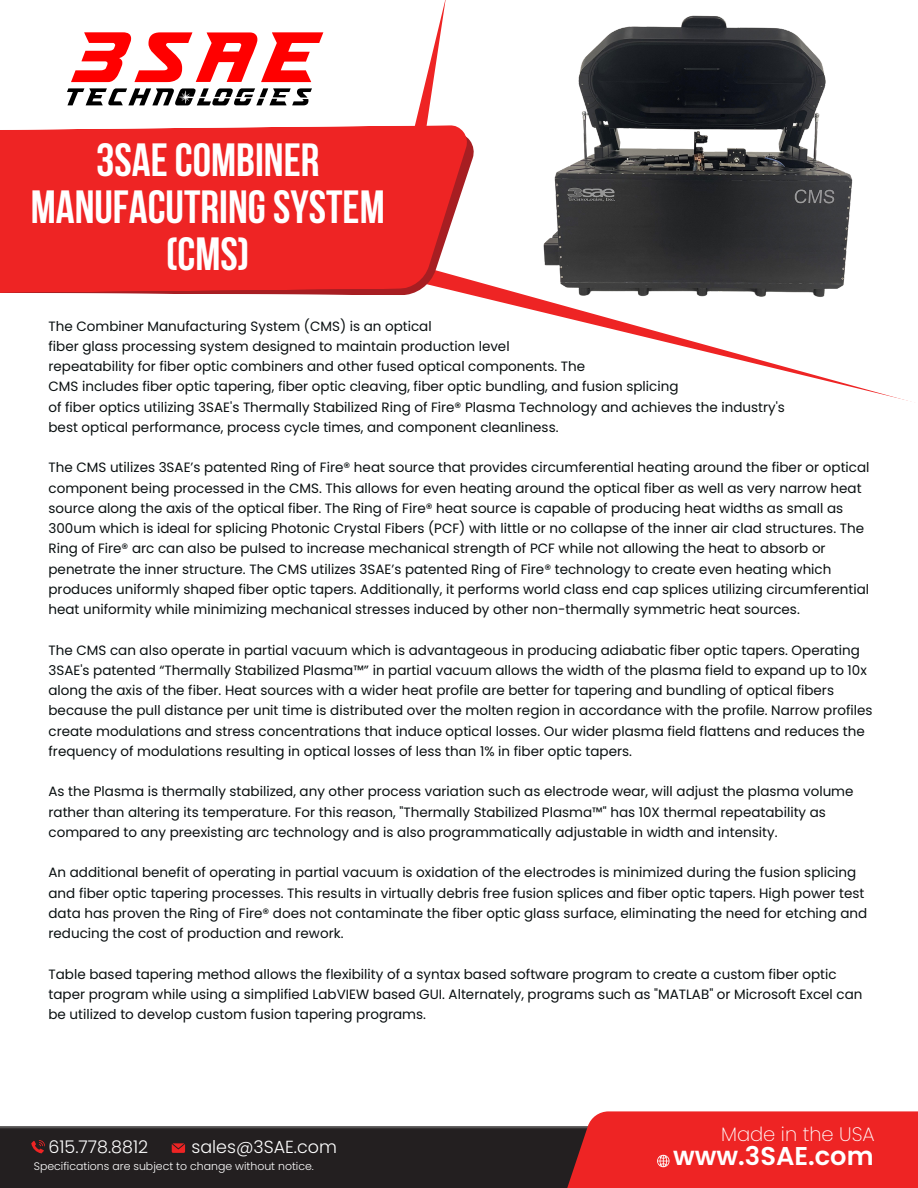
<style>
.page{position:relative;width:918px;height:1188px;background:#fff}
.page>*{position:absolute;margin:0;border:0;box-sizing:border-box;transform-origin:0 0}
.t1{font:700 46.35px/47px "Bebas Neue";color:#fff;text-align:center}
.t2{font:600 25.65px "Poppins";color:#fff}
.t3{font:200 19.5px "Poppins";color:#fff}
.t4{font:300 17.55px "Poppins";color:#fff}
.t5{font:13.5px/20.2px "Poppins";color:#090f10}
.t6{font:300 10.95px "Poppins";color:#fff}
</style>
<div class="page">
<div style="left:0;top:125px;width:421px;height:169px;background:#ee2424"></div>
<img style="left:421px;top:0;width:440px;height:388px">
<div style="left:0;top:1126px;width:528px;height:62px;background:#231f20"></div>
<div style="left:528px;top:1111px;width:390px;height:77px;background:#ee2424"></div>
<svg style="left:31px;top:1140px;width:14px;height:13px"></svg>
<svg style="left:172px;top:1143px;width:13px;height:9px"></svg>
<svg style="left:657px;top:1155px;width:13px;height:12px"></svg>
<svg style="left:71px;top:32px;width:252px;height:50px"></svg>
<svg style="left:67px;top:88px;width:245px;height:17px"></svg>
<p class="t1" style="left:96px;top:141px;width:225px">3SAECOMBINER</p>
<p class="t1" style="left:31px;top:188px;width:356px">MANUFACUTRINGSYSTEM (CMS)</p>
<p class="t5" style="left:49px;top:316px;width:385px">The Combiner Manufacturing System (CMS) is an optical</p>
<p class="t5" style="left:49px;top:336px;width:463px">fiber glass processing system designed to maintain production level</p>
<p class="t5" style="left:49px;top:356px;width:538px">repeatability for fiber optic combiners and other fused optical components. The</p>
<p class="t5" style="left:49px;top:377px;width:631px">CMS includes fiber optic tapering, fiber optic cleaving, fiber optic bundling, and fusion splicing</p>
<p class="t5" style="left:49px;top:397px;width:738px">of fiber optics utilizing 3SAE's Thermally Stabilized Ring of Fire® Plasma Technology and achieves the industry's</p>
<p class="t5" style="left:49px;top:417px;width:512px">best optical performance, process cycle times, and component cleanliness.</p>
<p class="t5" style="left:49px;top:458px;width:823px">The CMS utilizes 3SAE’s patented Ring of Fire® heat source that provides circumferential heating around the fiber or optical component being processed in the CMS. This allows for even heating around the optical fiber as well as very narrow heat source along the axis of the optical fiber. The Ring of Fire® heat source is capable of producing heat widths as small as 300um which is ideal for splicing Photonic Crystal Fibers (PCF) with little or no collapse of the inner air clad structures. The Ring of Fire® arc can also be pulsed to increase mechanical strength of PCF while not allowing the heat to absorb or penetrate the inner structure. The CMS utilizes 3SAE’s patented Ring of Fire® technology to create even heating which produces uniformly shaped fiber optic tapers. Additionally, it performs world class end cap splices utilizing circumferential heat uniformity while minimizing mechanical stresses induced by other non-thermally symmetric heat sources.</p>
<p class="t5" style="left:49px;top:640px;width:826px">The CMS can also operate in partial vacuum which is advantageous in producing adiabatic fiber optic tapers. Operating 3SAE's patented “Thermally Stabilized Plasma™” in partial vacuum allows the width of the plasma field to expand up to 10x along the axis of the fiber. Heat sources with a wider heat profile are better for tapering and bundling of optical fibers because the pull distance per unit time is distributed over the molten region in accordance with the profile. Narrow profiles create modulations and stress concentrations that induce optical losses. Our wider plasma field flattens and reduces the frequency of modulations resulting in optical losses of less than 1% in fiber optic tapers.</p>
<p class="t5" style="left:49px;top:782px;width:807px">As the Plasma is thermally stabilized, any other process variation such as electrode wear, will adjust the plasma volume rather than altering its temperature. For this reason, "Thermally Stabilized Plasma™" has 10X thermal repeatability as compared to any preexisting arc technology and is also programmatically adjustable in width and intensity.</p>
<p class="t5" style="left:49px;top:863px;width:820px">An additional benefit of operating in partial vacuum is oxidation of the electrodes is minimized during the fusion splicing and fiber optic tapering processes. This results in virtually debris free fusion splices and fiber optic tapers. High power test data has proven the Ring of Fire® does not contaminate the fiber optic glass surface, eliminating the need for etching and reducing the cost of production and rework.</p>
<p class="t5" style="left:49px;top:964px;width:815px">Table based tapering method allows the flexibility of a syntax based software program to create a custom fiber optic taper program while using a simplified LabVIEW based GUI. Alternately, programs such as "MATLAB" or Microsoft Excel can be utilized to develop custom fusion tapering programs.</p>
<p class="t4" style="left:49px;top:1134px;width:101px">615.778.8812</p>
<p class="t4" style="left:192px;top:1134px;width:147px">sales@3SAE.com</p>
<p class="t6" style="left:34px;top:1158px;width:282px">Specifications are subject to change without notice.</p>
<p class="t3" style="left:721px;top:1120px;width:155px">Made in the USA</p>
<p class="t2" style="left:673px;top:1139px;width:202px">www.3SAE.com</p>
</div>
